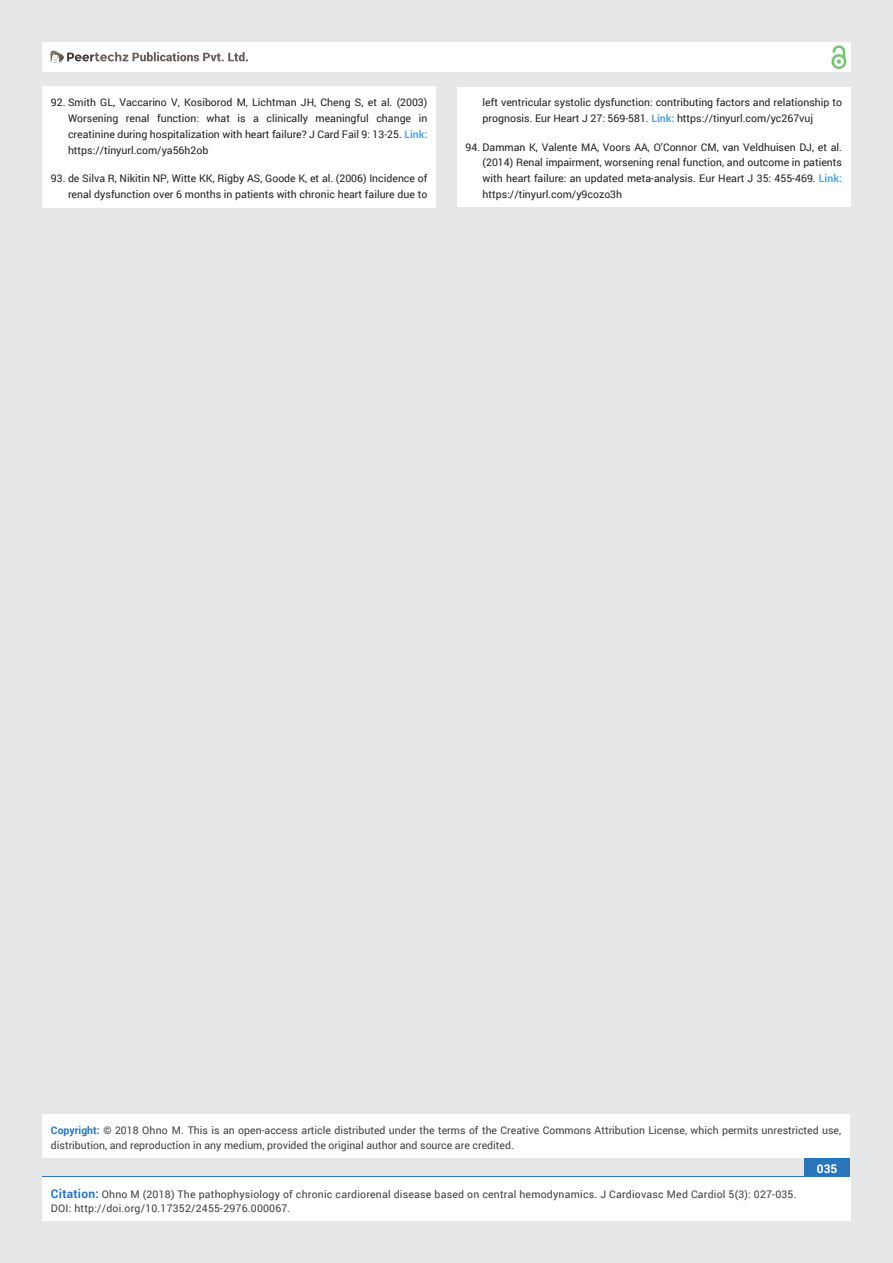
<style>
.page{position:relative;width:893px;height:1263px;background:#e6e7e9}
.page>*{position:absolute;margin:0;border:0;box-sizing:border-box;transform-origin:0 0}
.t1{font:700 12px "Roboto";color:#fff}
.t2{font:10.5px/15.8px "Roboto";color:#231f20;text-align:justify}
.t3{font:10.5px/15px "Roboto";color:#3e3e3f}
.t4{font:10.5px/13.5px "Roboto";letter-spacing:.02em;color:#3e3e3f}
.s1{font-weight:700;color:#56a7dc}
.s2{font-weight:700;color:#2a75ba}
.s3{font-weight:700;font-size:12px;color:#2a75ba}
</style>
<div class="page">
<div style="left:42px;top:43px;width:808px;height:29px;background:#fff"></div>
<div style="left:831px;top:54px;width:15px;height:15px;border:2px solid #72c272;border-radius:50%"></div>
<svg style="left:831px;top:45px;width:15px;height:19px"></svg>
<div style="left:804px;top:1157px;width:46px;height:43px;background:#2a75ba"></div>
<svg style="left:49px;top:50px;width:199px;height:14px"></svg>
<div style="left:42px;top:1177px;width:809px;height:43px;background:#fff"></div>
<div style="left:42px;top:1115px;width:808px;height:43px;background:#fff"></div>
<div style="left:42px;top:87px;width:394px;height:121px;background:#fff"></div>
<div style="left:457px;top:87px;width:393px;height:119px;background:#fff"></div>
<p class="t2" style="left:68px;top:94px;width:361px;text-indent:-17px">92. Smith GL, Vaccarino V, Kosiborod M, Lichtman JH, Cheng S, et al. (2003)<br>Worsening renal function: what is a clinically meaningful change in creatinine during hospitalization with heart failure? J Card Fail 9: 13-25. <span class="s1">Link: </span>https://tinyurl.com/ya56h2ob</p>
<p class="t2" style="left:51px;top:170px;width:378px;text-align:right">93. de Silva R, Nikitin NP, Witte KK, Rigby AS, Goode K, et al. (2006) Incidence of renal dysfunction over 6 months in patients with chronic heart failure due to</p>
<p class="t2" style="left:483px;top:94px;width:361px">left ventricular systolic dysfunction: contributing factors and relationship to prognosis. Eur Heart J 27: 569-581. <span class="s1">Link:</span> https://tinyurl.com/yc267vuj</p>
<p class="t2" style="left:483px;top:139px;width:361px;text-indent:-17px">94. Damman K, Valente MA, Voors AA, O’Connor CM, van Veldhuisen DJ, et al. (2014) Renal impairment, worsening renal function, and outcome in patients with heart failure: an updated meta-analysis. Eur Heart J 35: 455-469. <span class="s1">Link: </span>https://tinyurl.com/y9cozo3h</p>
<p class="t3" style="left:51px;top:1123px;width:792px"><span class="s2">Copyright:</span> © 2018 Ohno M. This is an open-access article distributed under the terms of the Creative Commons Attribution License, which permits unrestricted use, distribution, and reproduction in any medium, provided the original author and source are credited.</p>
<p class="t4" style="left:51px;top:1188px;width:747px"><span class="s3">Citation:</span> Ohno M (2018) The pathophysiology of chronic cardiorenal disease based on central hemodynamics. J Cardiovasc Med Cardiol 5(3): 027-035.<br>DOI: http://doi.org/10.17352/2455-2976.000067.</p>
<p class="t1" style="left:817px;top:1161px;width:22px">035</p>
</div>
